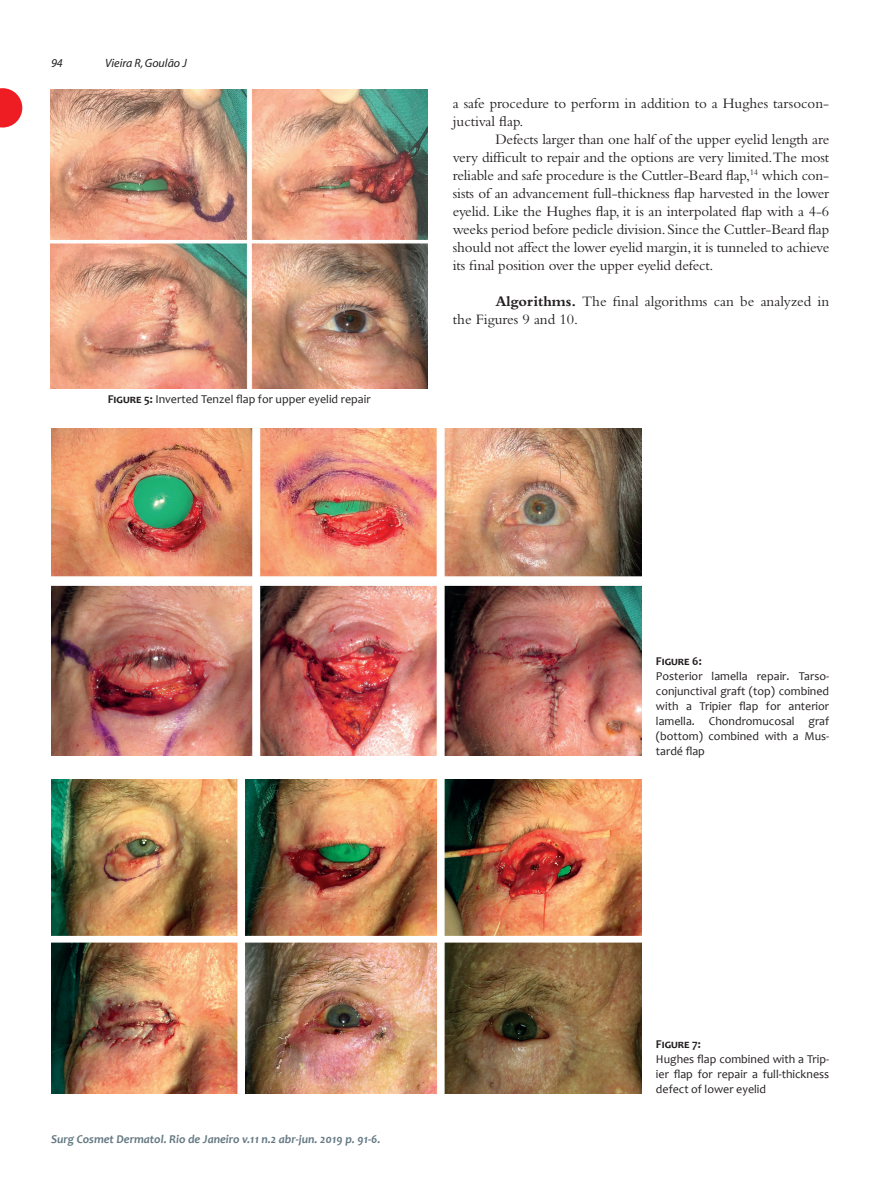
<style>
.page{position:relative;width:893px;height:1191px;background:#fff}
.page>*{position:absolute;margin:0;border:0;box-sizing:border-box;transform-origin:0 0}
.Surgical-ING_-_2016{font:15px/18px "Bembo";color:#231f20}
.t1{font:12px/15px "Candara";color:#231f20;text-align:justify}
.t2{font:italic 700 12px "Candara";color:#647882}
.t3{font:italic 12px "Myriad";color:#231f20}
.t4{font:700 12px "Candara";color:#231f20}
.s1{font-weight:700}
</style>
<div class="page">
<svg style="left:0;top:88px;width:22px;height:39px"></svg>
<img style="left:51px;top:89px;width:377px;height:299px">
<img style="left:51px;top:429px;width:590px;height:326px">
<img style="left:51px;top:779px;width:590px;height:314px">
<p class="t3" style="left:51px;top:57px;width:13px">94</p>
<p class="t3" style="left:105px;top:57px;width:83px">Vieira R, Goulão J</p>
<p class="t1" style="left:108px;top:391px;width:264px"><span class="s1">Figure 5:</span> Inverted Tenzel flap for upper eyelid repair</p>
<p class="Surgical-ING_-_2016" style="left:453px;top:94px;width:378px">a safe procedure to perform in addition to a Hughes tarsocon&shy;juctival flap.</p>
<p class="Surgical-ING_-_2016" style="left:453px;top:130px;width:378px;text-align:justify;text-indent:43px">Defects larger than one half of the upper eyelid length are very difficult to repair and the options are very limited.The most reliable and safe procedure is the Cuttler-Beard flap,<sup>14</sup> which con&shy;sists of an advancement full-thickness flap harvested in the lower eyelid. Like the Hughes flap, it is an interpolated flap with a 4-6 weeks period before pedicle division. Since the Cuttler-Beard flap should not affect the lower eyelid margin, it is tunneled to achieve its final position over the upper eyelid defect.</p>
<p class="Surgical-ING_-_2016" style="left:453px;top:292px;width:378px;text-indent:43px"><span class="s1">Algorithms.</span> The final algorithms can be analyzed in the Figures 9 and 10.</p>
<p class="t4" style="left:656px;top:654px;width:47px">Figure 6:</p>
<p class="t1" style="left:656px;top:669px;width:175px">Posterior lamella repair. Tarso&shy;conjunctival graft (top) combined with a Tripier flap for anterior lamella. Chondromucosal graf (bottom) combined with a Mus&shy;tardé flap</p>
<p class="t2" style="left:51px;top:1131px;width:331px">Surg Cosmet Dermatol. Rio de Janeiro v.11 n.2 abr-jun. 2019 p. 91-6.</p>
<p class="t4" style="left:656px;top:1036px;width:46px">Figure 7:</p>
<p class="t1" style="left:656px;top:1051px;width:175px">Hughes flap combined with a Trip&shy;ier flap for repair a full-thickness defect of lower eyelid</p>
</div>
